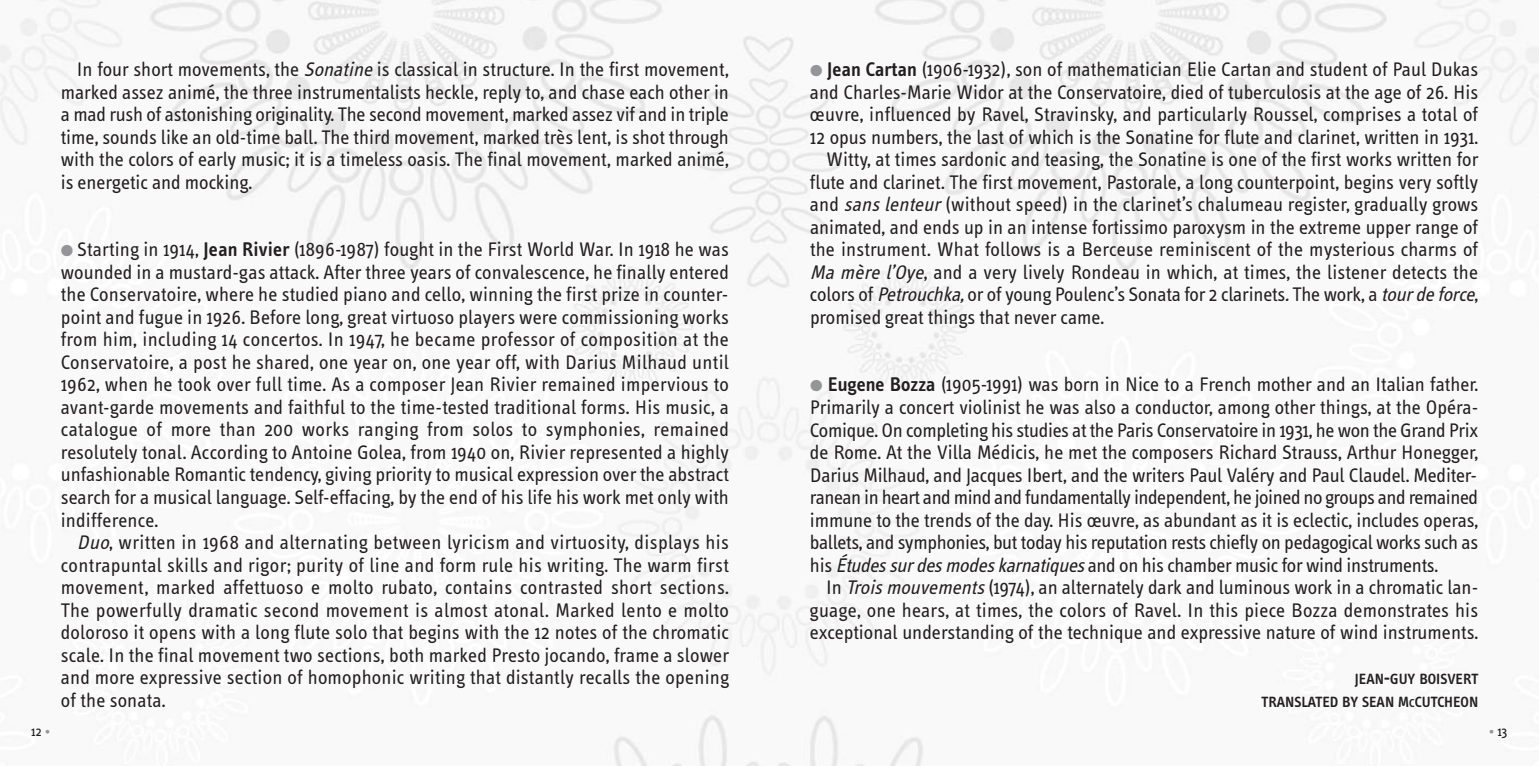
<style>
.page{position:relative;width:1539px;height:766px;background:#fff}
.page>*{position:absolute;margin:0;border:0;box-sizing:border-box;transform-origin:0 0}
.t1{font:20.25px/22.5px "Info Text";color:#231f20;text-align:justify}
.t2{font:600 15.3px/22.5px "Info Text";color:#231f20;text-align:right}
.t3{font:13.5px "Info Text";color:#231f20}
.s1{font-style:italic}
.s2{color:#939598}
.s3{font-weight:600}
.s4{font-size:20.25px}
.s5{font-size:11.7px}
</style>
<div class="page">
<img style="left:0;top:0;width:1539px;height:765px">
<p class="t1" style="left:61px;top:60px;width:670px;text-indent:16px">In four short movements, the <span class="s1">Sonatine</span>is classical in structure. In the first movement, marked assez animé, the three instrumentalists heckle, reply to, and chase each other in a mad rush of astonishing originality. The second movement, marked assez vif and in triple time, sounds like an old-time ball. The third movement, marked très lent, is shot through with the colors of early music; it is a timeless oasis. The final movement, marked animé, is energetic and mocking.</p>
<p class="t1" style="left:61px;top:240px;width:670px"><span class="s2">●</span> Starting in 1914, <span class="s3">Jean Rivier</span> (1896-1987) fought in the First World War. In 1918 he was wounded in a mustard-gas attack. After three years of convalescence, he finally entered the Conservatoire, where he studied piano and cello, winning the first prize in counter&shy;point and fugue in 1926. Before long, great virtuoso players were commissioning works from him, including 14 concertos. In 1947, he became professor of composition at the Conservatoire, a post he shared, one year on, one year off, with Darius Milhaud until 1962, when he took over full time. As a composer Jean Rivier remained impervious to avant-garde movements and faithful to the time-tested traditional forms. His music, a catalogue of more than 200 works ranging from solos to symphonies, remained resolutely tonal. According to Antoine Golea, from 1940 on, Rivier represented a highly unfashionable Romantic tendency, giving priority to musical expression over the abstract search for a musical language. Self-effacing, by the end of his life his work met only with indifference.</p>
<p class="t1" style="left:61px;top:532px;width:670px;text-indent:16px"><span class="s1">Duo</span>, written in 1968 and alternating between lyricism and virtuosity, displays his contrapuntal skills and rigor; purity of line and form rule his writing. The warm first movement, marked affettuoso e molto rubato, contains contrasted short sections.<br>The powerfully dramatic second movement is almost atonal. Marked lento e molto doloroso it opens with a long flute solo that begins with the 12 notes of the chromatic scale. In the final movement two sections, both marked Presto jocando, frame a slower and more expressive section of homophonic writing that distantly recalls the opening of the sonata.</p>
<p class="t1" style="left:810px;top:60px;width:670px"><span class="s2">●</span> <span class="s3">Jean Cartan</span> (1906-1932), son of mathematician Elie Cartan and student of Paul Dukas</p>
<p class="t1" style="left:810px;top:82px;width:670px">and Charles-Marie Widor at the Conservatoire, died of tuberculosis at the age of 26. His</p>
<p class="t1" style="left:810px;top:105px;width:670px">œuvre, influenced by Ravel, Stravinsky, and particularly Roussel, comprises a total of</p>
<p class="t1" style="left:810px;top:127px;width:670px">12 opus numbers, the last of which is the Sonatine for flute and clarinet, written in 1931.</p>
<p class="t1" style="left:826px;top:150px;width:654px">Witty, at times sardonic and teasing, the Sonatine is one of the first works written for</p>
<p class="t1" style="left:810px;top:172px;width:670px">flute and clarinet. The first movement, Pastorale, a long counterpoint, begins very softly</p>
<p class="t1" style="left:810px;top:195px;width:670px">and <span class="s1">sanslenteur</span>(without speed) in the clarinet’s chalumeau register, gradually grows</p>
<p class="t1" style="left:810px;top:217px;width:670px">animated, and ends up in an intense fortissimo paroxysm in the extreme upper range of</p>
<p class="t1" style="left:810px;top:240px;width:670px">the instrument. What follows is a Berceuse reminiscent of the mysterious charms of</p>
<p class="t1" style="left:810px;top:262px;width:670px"><span class="s1">Mamèrel’Oye</span>, and a very lively Rondeau in which, at times, the listener detects the</p>
<p class="t1" style="left:810px;top:285px;width:670px">colors of <span class="s1">Petrouchka,</span>or of young Poulenc’s Sonata for 2 clarinets<span class="s1">.</span>The work, a <span class="s1">tourdeforce</span>,</p>
<p class="t1" style="left:810px;top:307px;width:296px">promised great things that never came.</p>
<p class="t1" style="left:810px;top:375px;width:670px"><span class="s2">●</span> <span class="s3">Eugene Bozza</span> (1905-1991) was born in Nice to a French mother and an Italian father.<br>Primarily a concert violinist he was also a conductor, among other things, at the Opéra-Comique. On completing his studies at the Paris Conservatoire in 1931, he won the Grand Prix de Rome. At the Villa Médicis, he met the composers Richard Strauss, Arthur Honegger, Darius Milhaud, and Jacques Ibert, and the writers Paul Valéry and Paul Claudel. Mediter&shy;ranean in heart and mind and fundamentally independent, he joined no groups and remained immune to the trends of the day. His œuvre, as abundant as it is eclectic, includes operas, ballets, and symphonies, but today his reputation rests chiefly on pedagogical works such as his <span class="s1">Étudessurdesmodeskarnatiques</span>and on his chamber music for wind instruments.</p>
<p class="t1" style="left:810px;top:577px;width:670px;text-indent:16px">In <span class="s1">Troismouvements</span>(1974), an alternately dark and luminous work in a chromatic lan&shy;guage, one hears, at times, the colors of Ravel. In this piece Bozza demonstrates his exceptional understanding of the technique and expressive nature of wind instruments.</p>
<p class="t2" style="left:1262px;top:668px;width:218px">JEAN<span class="s4">-</span>GUY BOISVERT<br>TRANSLATED BY SEAN M<span class="s5">C</span>CUTCHEON</p>
<p class="t3" style="left:31px;top:725px;width:21px">12<span class="s2">•</span></p>
<p class="t3" style="left:1488px;top:725px;width:20px"><span class="s2">•</span>13</p>
</div>
